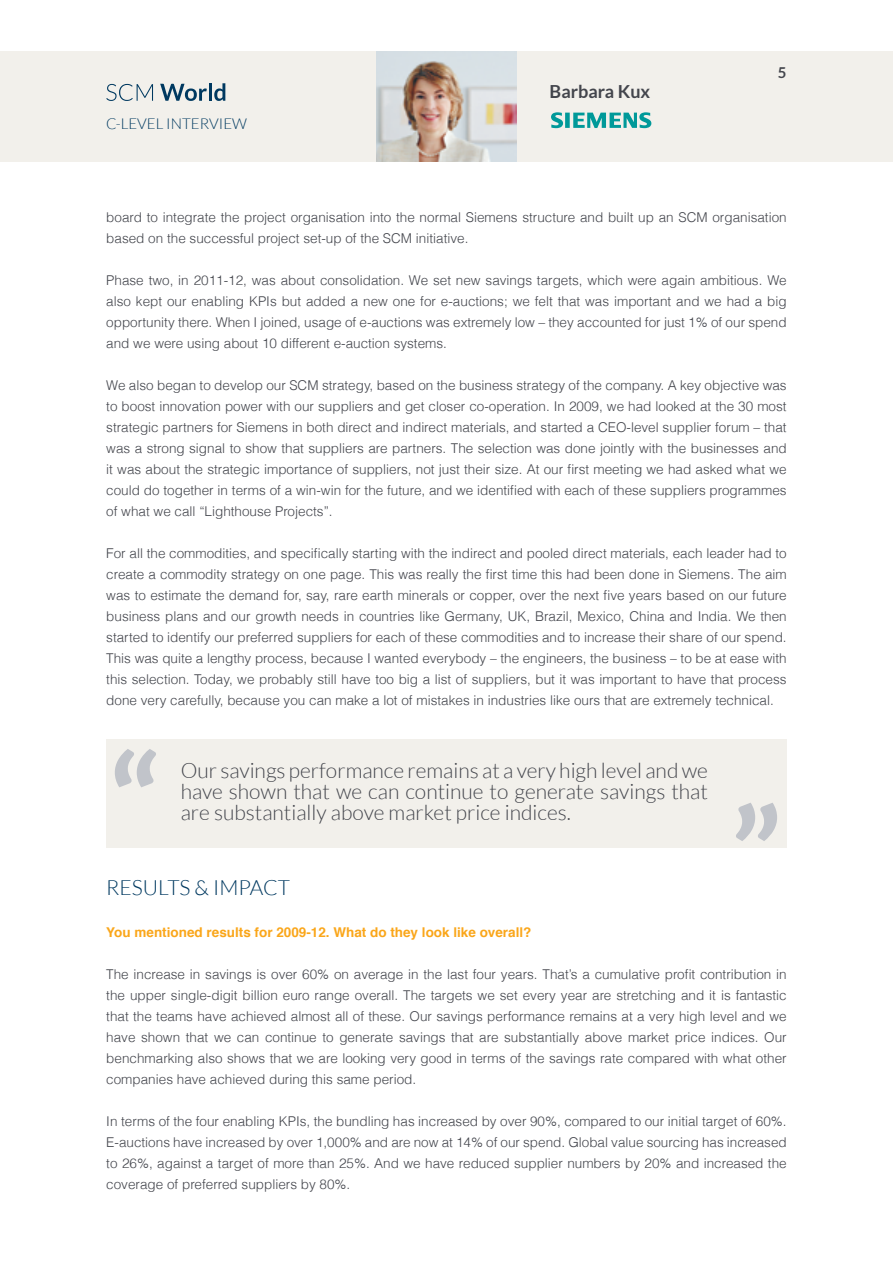
<style>
.page{position:relative;width:893px;height:1263px;background:#fff}
.page>*{position:absolute;margin:0;border:0;box-sizing:border-box;transform-origin:0 0}
.t1{font:300 21px/21px "Lato";color:#43454c;text-align:justify}
.t2{font:300 21px "Lato";color:#003960}
.t3{font:700 18px "Lato";color:#43454c}
.t4{font:300 15px "Lato";color:#003960}
.t5{font:700 15px "Lato";color:#43454c}
.t6{font:300 13.5px/21px "Helvetica";color:#43454c;text-align:justify}
.t7{font:700 13.5px "Helvetica";color:#faa61a}
</style>
<div class="page">
<div style="left:0;top:51px;width:893px;height:111px;background:#f2f0eb"></div>
<img style="left:376px;top:51px;width:141px;height:111px">
<svg style="left:106px;top:84px;width:47px;height:17px"></svg>
<svg style="left:160px;top:84px;width:47px;height:17px"></svg>
<hr style="left:209px;top:83px;width:3px;height:18px;background:#003960">
<svg style="left:214px;top:83px;width:11px;height:18px"></svg>
<svg style="left:551px;top:112px;width:100px;height:16px"></svg>
<div style="left:106px;top:739px;width:681px;height:108px;background:#f2f0eb"></div>
<svg style="left:115px;top:749px;width:41px;height:38px"></svg>
<svg style="left:736px;top:803px;width:41px;height:38px"></svg>
<p class="t4" style="left:106px;top:116px;width:142px">C-LEVEL INTERVIEW</p>
<h2 class="t3" style="left:550px;top:81px;width:102px">Barbara Kux</h2>
<p class="t5" style="left:778px;top:64px;width:10px">5</p>
<p class="t6" style="left:106px;top:206px;width:682px">board to integrate the project organisation into the normal Siemens structure and built up an SCM organisation based on the successful project set-up of the SCM initiative.</p>
<p class="t6" style="left:106px;top:269px;width:682px">Phase two, in 2011-12, was about consolidation. We set new savings targets, which were again ambitious. We also kept our enabling KPIs but added a new one for e-auctions; we felt that was important and we had a big opportunity there. When I joined, usage of e-auctions was extremely low – they accounted for just 1% of our spend and we were using about 10 different e-auction systems.</p>
<p class="t6" style="left:106px;top:374px;width:682px">We also began to develop our SCM strategy, based on the business strategy of the company. A key objective was to boost innovation power with our suppliers and get closer co-operation. In 2009, we had looked at the 30 most strategic partners for Siemens in both direct and indirect materials, and started a CEO-level supplier forum – that was a strong signal to show that suppliers are partners. The selection was done jointly with the businesses and it was about the strategic importance of suppliers, not just their size. At our first meeting we had asked what we could do together in terms of a win-win for the future, and we identified with each of these suppliers programmes of what we call “Lighthouse Projects”.</p>
<p class="t6" style="left:106px;top:542px;width:682px">For all the commodities, and specifically starting with the indirect and pooled direct materials, each leader had to create a commodity strategy on one page. This was really the first time this had been done in Siemens. The aim was to estimate the demand for, say, rare earth minerals or copper, over the next five years based on our future business plans and our growth needs in countries like Germany, UK, Brazil, Mexico, China and India. We then started to identify our preferred suppliers for each of these commodities and to increase their share of our spend.<br>This was quite a lengthy process, because I wanted everybody – the engineers, the business – to be at ease with this selection. Today, we probably still have too big a list of suppliers, but it was important to have that process done very carefully, because you can make a lot of mistakes in industries like ours that are extremely technical.</p>
<h1 class="t1" style="left:181px;top:760px;width:529px">Our savings performance remains at a very high level and we have shown that we can continue to generate savings that are substantially above market price indices.</h1>
<h1 class="t2" style="left:106px;top:876px;width:185px">RESULTS &amp; IMPACT</h1>
<p class="t7" style="left:106px;top:921px;width:427px">You mentioned results for 2009-12. What do they look like overall?</p>
<p class="t6" style="left:106px;top:963px;width:682px">The increase in savings is over 60% on average in the last four years. That’s a cumulative profit contribution in the upper single-digit billion euro range overall. The targets we set every year are stretching and it is fantastic that the teams have achieved almost all of these. Our savings performance remains at a very high level and we have shown that we can continue to generate savings that are substantially above market price indices. Our benchmarking also shows that we are looking very good in terms of the savings rate compared with what other companies have achieved during this same period.</p>
<p class="t6" style="left:106px;top:1110px;width:682px">In terms of the four enabling KPIs, the bundling has increased by over 90%, compared to our initial target of 60%.<br>E-auctions have increased by over 1,000% and are now at 14% of our spend. Global value sourcing has increased to 26%, against a target of more than 25%. And we have reduced supplier numbers by 20% and increased the coverage of preferred suppliers by 80%.</p>
</div>
